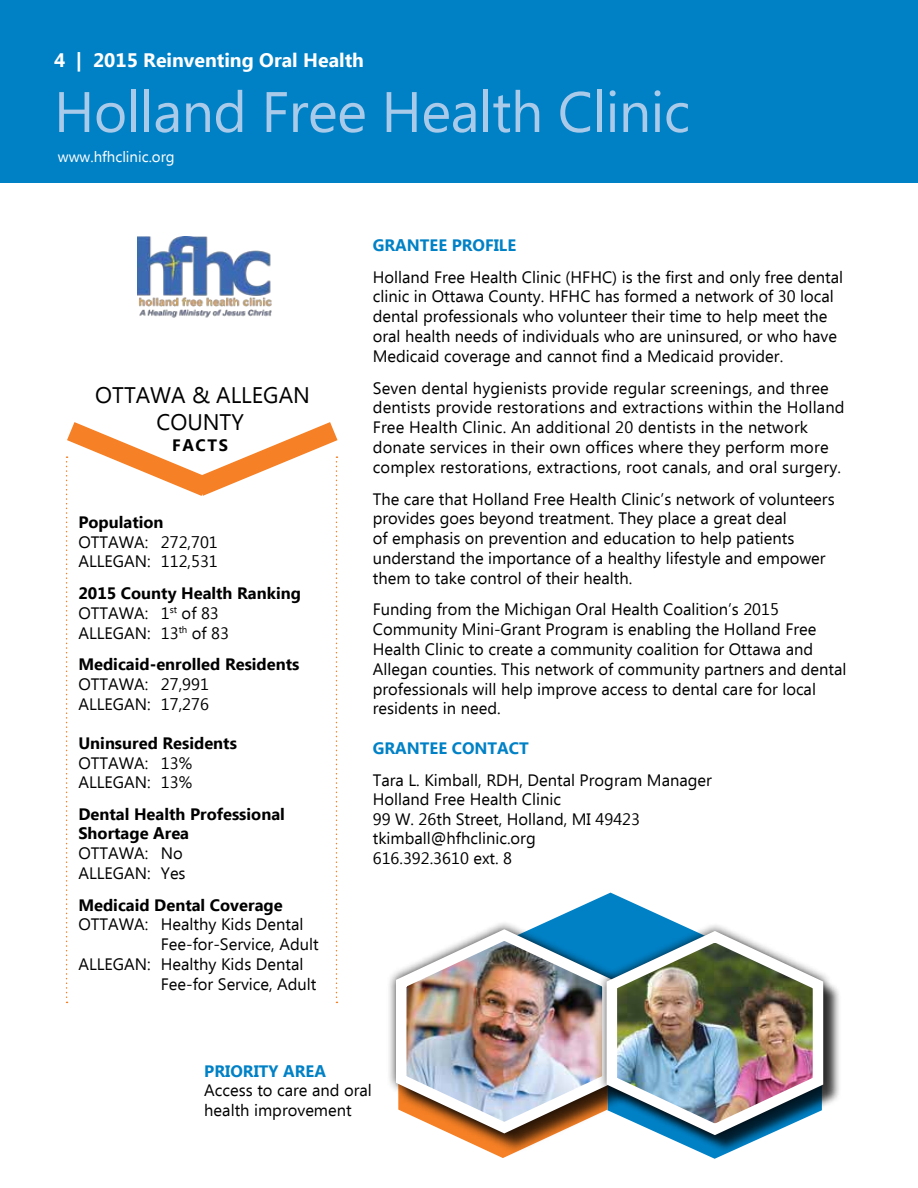
<style>
.page{position:relative;width:918px;height:1188px;background:#fff}
.page>*{position:absolute;margin:0;border:0;box-sizing:border-box;transform-origin:0 0}
.t1{font:57px "Ebrima";letter-spacing:-.01em;color:#a9cae9}
.t2{font:22.5px/27px "Ebrima";color:#000;text-align:center}
.t3{font:700 19.5px "Ebrima";color:#fff}
.t4{font:16.5px/19.8px "Ebrima";color:#000}
.t5{font:700 16.5px/19.5px "Ebrima";color:#000}
.t6{font:700 16.5px "Ebrima";color:#0081c6}
.t7{font:15px "Ebrima";color:#fff}
.s1{font-weight:700}
</style>
<div class="page">
<div style="left:0;top:0;width:918px;height:182px;background:#0081c6"></div>
<svg style="left:65px;top:422px;width:274px;height:581px"></svg>
<svg style="left:389px;top:971px;width:9px;height:120px"></svg>
<div style="left:609px;top:934px;width:233px;height:219px;background:#000;opacity:.75"></div>
<div style="left:597px;top:922px;width:236px;height:222px;background:#000;opacity:.75"></div>
<img style="left:398px;top:893px;width:424px;height:266px">
<img style="left:598px;top:925px;width:230px;height:216px">
<img style="left:138px;top:236px;width:134px;height:82px">
<p class="t3" style="left:54px;top:45px;width:312px">4 | 2015 Reinventing Oral Health</p>
<h1 class="t1" style="left:54px;top:71px;width:638px">Holland Free Health Clinic</h1>
<p class="t7" style="left:58px;top:146px;width:118px">www.hfhclinic.org</p>
<h2 class="t2" style="left:95px;top:383px;width:216px">OTTAWA &amp; ALLEGAN<br>COUNTY</h2>
<p class="t5" style="left:172px;top:436px;width:58px">FACTS</p>
<p class="t5" style="left:78px;top:513px;width:87px">Population</p>
<p class="t4" style="left:78px;top:533px;width:141px">OTTAWA: 272,701<br>ALLEGAN: 112,531</p>
<p class="t4" style="left:78px;top:584px;width:224px"><span class="s1">2015 County Health Ranking<br></span>OTTAWA: 1<sup>st</sup> of 83<br>ALLEGAN: 13<sup>th</sup> of 83</p>
<p class="t5" style="left:78px;top:655px;width:223px">Medicaid-enrolled Residents</p>
<p class="t4" style="left:78px;top:675px;width:132px">OTTAWA: 27,991<br>ALLEGAN: 17,276</p>
<p class="t5" style="left:78px;top:734px;width:160px">Uninsured Residents</p>
<p class="t4" style="left:78px;top:754px;width:115px">OTTAWA: 13%<br>ALLEGAN: 13%</p>
<p class="t5" style="left:78px;top:805px;width:208px">Dental Health Professional<br>Shortage Area</p>
<p class="t4" style="left:78px;top:845px;width:109px">OTTAWA: No<br>ALLEGAN: Yes</p>
<p class="t5" style="left:78px;top:896px;width:206px">Medicaid Dental Coverage</p>
<p class="t4" style="left:78px;top:916px;width:226px">OTTAWA: Healthy Kids Dental</p>
<p class="t4" style="left:161px;top:935px;width:159px">Fee-for-Service, Adult</p>
<p class="t4" style="left:78px;top:955px;width:226px">ALLEGAN: Healthy Kids Dental</p>
<p class="t4" style="left:161px;top:975px;width:157px">Fee-for Service, Adult</p>
<p class="t6" style="left:373px;top:233px;width:145px">GRANTEE PROFILE</p>
<p class="t4" style="left:373px;top:268px;width:472px">Holland Free Health Clinic (HFHC) is the first and only free dental clinic in Ottawa County. HFHC has formed a network of 30 local dental professionals who volunteer their time to help meet the oral health needs of individuals who are uninsured, or who have Medicaid coverage and cannot find a Medicaid provider.</p>
<p class="t4" style="left:373px;top:379px;width:473px">Seven dental hygienists provide regular screenings, and three dentists provide restorations and extractions within the Holland Free Health Clinic. An additional 20 dentists in the network donate services in their own offices where they perform more complex restorations, extractions, root canals, and oral surgery.</p>
<p class="t4" style="left:373px;top:490px;width:463px">The care that Holland Free Health Clinic’s network of volunteers provides goes beyond treatment. They place a great deal<br>of emphasis on prevention and education to help patients understand the importance of a healthy lifestyle and empower them to take control of their health.</p>
<p class="t4" style="left:373px;top:601px;width:475px">Funding from the Michigan Oral Health Coalition’s 2015<br>Community Mini-Grant Program is enabling the Holland Free Health Clinic to create a community coalition for Ottawa and Allegan counties. This network of community partners and dental professionals will help improve access to dental care for local residents in need.</p>
<p class="t6" style="left:373px;top:736px;width:157px">GRANTEE CONTACT</p>
<p class="t4" style="left:373px;top:771px;width:341px">Tara L. Kimball, RDH, Dental Program Manager<br>Holland Free Health Clinic<br>99 W. 26th Street, Holland, MI 49423 tkimball@hfhclinic.org<br>616.392.3610 ext. 8</p>
<p class="t6" style="left:204px;top:1059px;width:123px">PRIORITY AREA</p>
<p class="t4" style="left:204px;top:1082px;width:169px">Access to care and oral health improvement</p>
</div>
